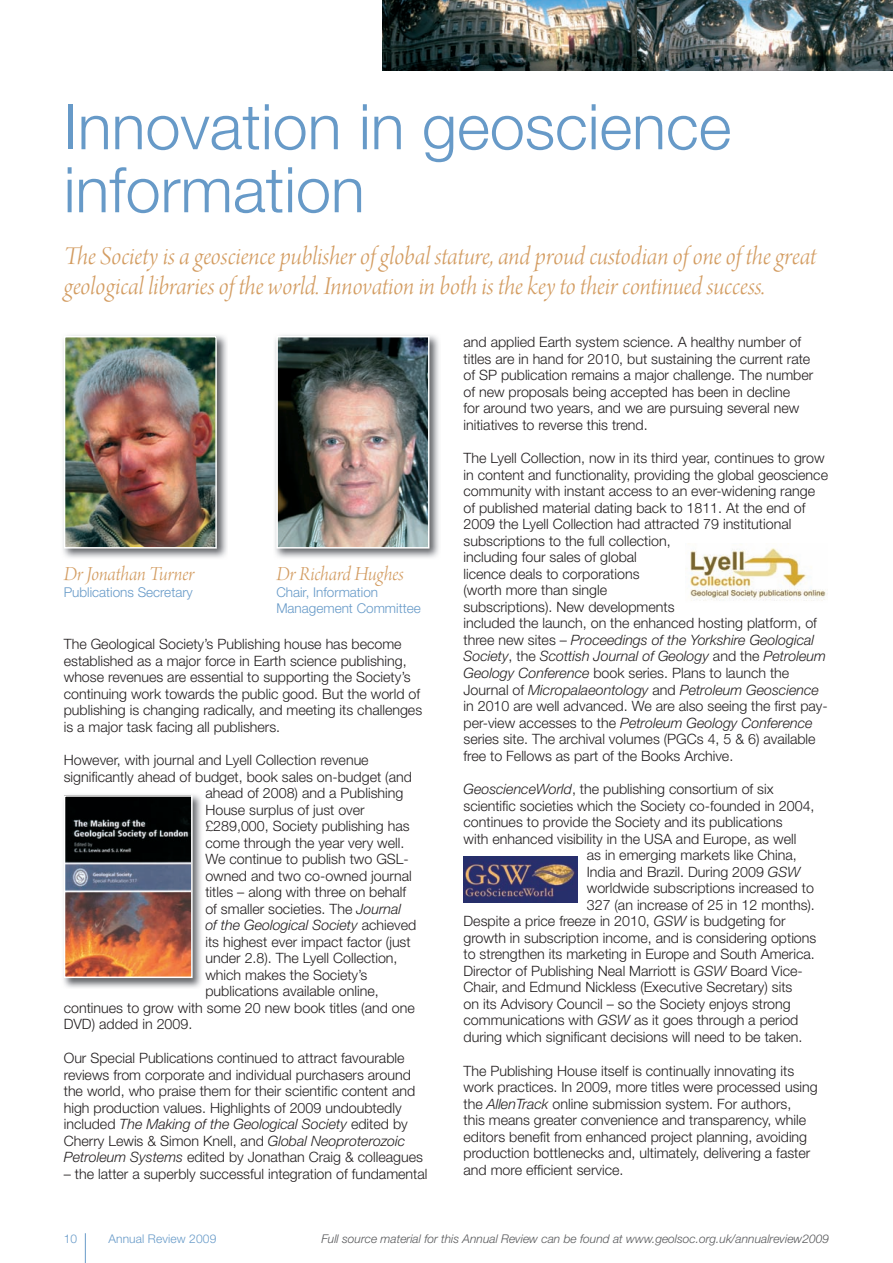
<style>
.page{position:relative;width:893px;height:1263px;background:#fff}
.page>*{position:absolute;margin:0;border:0;box-sizing:border-box;transform-origin:0 0}
.t1{font:300 63px/63px "Helvetica Neue";color:#679ac8}
.t2{font:27px/30px "Arno Pro Light Italic Display";letter-spacing:-.005em;color:#d39c61}
.t3{font:21px "Arno Pro Light Italic Display";letter-spacing:-.005em;color:#d39c61}
.t4{font:300 14.25px/16.5px "Helvetica Neue";color:#231f20}
.t5{font:italic 300 14.25px "Helvetica Neue";color:#231f20}
.t6{font:300 13.5px/16.5px "Helvetica Neue";color:#679ac8}
.t7{font:italic 300 12px "Helvetica Neue";color:#57585a}
.t8{font:300 12px "Helvetica Neue";letter-spacing:.01em;color:#679ac8}
.s1{font-style:italic}
.s2{font-style:normal}
</style>
<div class="page">
<img style="left:383px;top:0;width:510px;height:71px">
<hr style="left:85px;top:1233px;width:1px;height:30px;background:#679ac8">
<img style="left:63px;top:335px;width:164px;height:223px">
<img style="left:67px;top:339px;width:147px;height:207px">
<div style="left:64px;top:336px;width:153px;height:213px;border:2px solid #fff"></div>
<img style="left:275px;top:335px;width:164px;height:223px">
<img style="left:279px;top:339px;width:147px;height:207px">
<div style="left:276px;top:336px;width:153px;height:213px;border:2px solid #fff"></div>
<img style="left:63px;top:794px;width:139px;height:194px">
<img style="left:67px;top:798px;width:123px;height:177px">
<div style="left:64px;top:795px;width:129px;height:183px;border:2px solid #fff"></div>
<img style="left:686px;top:543px;width:142px;height:58px">
<img style="left:463px;top:856px;width:115px;height:47px">
<h1 class="t1" style="left:64px;top:94px;width:669px">Innovation in geoscience information</h1>
<h2 class="t2" style="left:64px;top:242px;width:754px">The Society is a geoscience publisher of global stature, and proud custodian of one of the great geological libraries of the world. Innovation in both is the key to their continued success.</h2>
<h3 class="t3" style="left:64px;top:562px;width:132px">Dr Jonathan Turner</h3>
<p class="t6" style="left:64px;top:583px;width:131px">Publications Secretary</p>
<h3 class="t3" style="left:276px;top:562px;width:129px">Dr Richard Hughes</h3>
<p class="t6" style="left:276px;top:583px;width:146px">Chair, Information<br>Management Committee</p>
<p class="t4" style="left:64px;top:635px;width:360px">The Geological Society’s Publishing house has become established as a major force in Earth science publishing, whose revenues are essential to supporting the Society’s continuing work towards the public good. But the world of publishing is changing radically, and meeting its challenges is a major task facing all publishers.</p>
<p class="t4" style="left:64px;top:752px;width:306px">However, with journal and Lyell Collection revenue</p>
<p class="t4" style="left:64px;top:768px;width:350px">significantly ahead of budget, book sales on-budget (and</p>
<p class="t4" style="left:205px;top:785px;width:199px">ahead of 2008) and a Publishing</p>
<p class="t4" style="left:205px;top:801px;width:161px">House surplus of just over</p>
<p class="t4" style="left:205px;top:818px;width:206px">£289,000, Society publishing has</p>
<p class="t4" style="left:205px;top:834px;width:201px">come through the year very well.</p>
<p class="t4" style="left:205px;top:851px;width:205px">We continue to publish two GSL-</p>
<p class="t4" style="left:205px;top:867px;width:208px">owned and two co-owned journal</p>
<p class="t4" style="left:205px;top:884px;width:202px">titles – along with three on behalf</p>
<p class="t4" style="left:205px;top:900px;width:197px">of smaller societies. The <span class="s1">Journal</span></p>
<p class="t5" style="left:205px;top:917px;width:212px">of the Geological Society <span class="s2">achieved</span></p>
<p class="t4" style="left:205px;top:933px;width:207px">its highest ever impact factor (just</p>
<p class="t4" style="left:205px;top:950px;width:194px">under 2.8). The Lyell Collection,</p>
<p class="t4" style="left:205px;top:966px;width:164px">which makes the Society’s</p>
<p class="t4" style="left:205px;top:983px;width:175px">publications available online,</p>
<p class="t4" style="left:64px;top:999px;width:353px">continues to grow with some 20 new book titles (and one</p>
<p class="t4" style="left:64px;top:1016px;width:130px">DVD) added in 2009.</p>
<p class="t4" style="left:64px;top:1049px;width:361px">Our Special Publications continued to attract favourable reviews from corporate and individual purchasers around the world, who praise them for their scientific content and high production values. Highlights of 2009 undoubtedly included <span class="s1">The Making of the Geological Society</span> edited by Cherry Lewis &amp; Simon Knell, and <span class="s1">Global Neoproterozoic Petroleum Systems</span> edited by Jonathan Craig &amp; colleagues</p>
<p class="t4" style="left:64px;top:1165px;width:365px">– the latter a superbly successful integration of fundamental</p>
<p class="t4" style="left:463px;top:334px;width:351px">and applied Earth system science. A healthy number of titles are in hand for 2010, but sustaining the current rate of SP publication remains a major challenge. The number of new proposals being accepted has been in decline<br>for around two years, and we are pursuing several new initiatives to reverse this trend.</p>
<p class="t4" style="left:463px;top:450px;width:366px">The Lyell Collection, now in its third year, continues to grow in content and functionality, providing the global geoscience community with instant access to an ever-widening range of published material dating back to 1811. At the end of 2009 the Lyell Collection had attracted 79 institutional subscriptions to the full collection,<br>including four sales of global<br>licence deals to corporations<br>(worth more than single<br>subscriptions). New developments<br>included the launch, on the enhanced hosting platform, of three new sites – <span class="s1">Proceedings of the Yorkshire Geological Society</span>, the <span class="s1">Scottish Journal of Geology</span> and the <span class="s1">Petroleum Geology Conference</span> book series. Plans to launch the Journal of <span class="s1">Micropalaeontology</span> and <span class="s1">Petroleum Geoscience </span>in 2010 are well advanced. We are also seeing the first pay&shy;per-view accesses to the <span class="s1">Petroleum Geology Conference </span>series site. The archival volumes (PGCs 4, 5 &amp; 6) available free to Fellows as part of the Books Archive.</p>
<p class="t4" style="left:463px;top:781px;width:312px"><span class="s1">GeoscienceWorld</span>, the publishing consortium of six</p>
<p class="t4" style="left:463px;top:797px;width:353px">scientific societies which the Society co-founded in 2004,</p>
<p class="t4" style="left:463px;top:814px;width:321px">continues to provide the Society and its publications</p>
<p class="t4" style="left:463px;top:830px;width:334px">with enhanced visibility in the USA and Europe, as well</p>
<p class="t4" style="left:587px;top:847px;width:212px">as in emerging markets like China,</p>
<p class="t4" style="left:587px;top:863px;width:215px">India and Brazil. During 2009 <span class="s1">GSW</span></p>
<p class="t4" style="left:587px;top:880px;width:229px">worldwide subscriptions increased to</p>
<p class="t4" style="left:587px;top:896px;width:230px">327 (an increase of 25 in 12 months).</p>
<p class="t4" style="left:463px;top:913px;width:324px">Despite a price freeze in 2010, <span class="s1">GSW</span> is budgeting for</p>
<p class="t4" style="left:463px;top:929px;width:354px">growth in subscription income, and is considering options</p>
<p class="t4" style="left:463px;top:946px;width:353px">to strengthen its marketing in Europe and South America.</p>
<p class="t4" style="left:463px;top:962px;width:341px">Director of Publishing Neal Marriott is <span class="s1">GSW</span> Board Vice-</p>
<p class="t4" style="left:463px;top:979px;width:330px">Chair, and Edmund Nickless (Executive Secretary) sits</p>
<p class="t4" style="left:463px;top:995px;width:329px">on its Advisory Council – so the Society enjoys strong</p>
<p class="t4" style="left:463px;top:1012px;width:336px">communications with <span class="s1">GSW</span> as it goes through a period</p>
<p class="t4" style="left:463px;top:1028px;width:340px">during which significant decisions will need to be taken.</p>
<p class="t4" style="left:463px;top:1062px;width:356px">The Publishing House itself is continually innovating its work practices. In 2009, more titles were processed using the <span class="s1">AllenTrack</span> online submission system. For authors,<br>this means greater convenience and transparency, while editors benefit from enhanced project planning, avoiding production bottlenecks and, ultimately, delivering a faster and more efficient service.</p>
<p class="t8" style="left:64px;top:1231px;width:15px">10</p>
<p class="t8" style="left:108px;top:1231px;width:109px">Annual Review 2009</p>
<p class="t7" style="left:321px;top:1231px;width:509px">Full source material for this Annual Review can be found at www.geolsoc.org.uk/annualreview2009</p>
</div>
